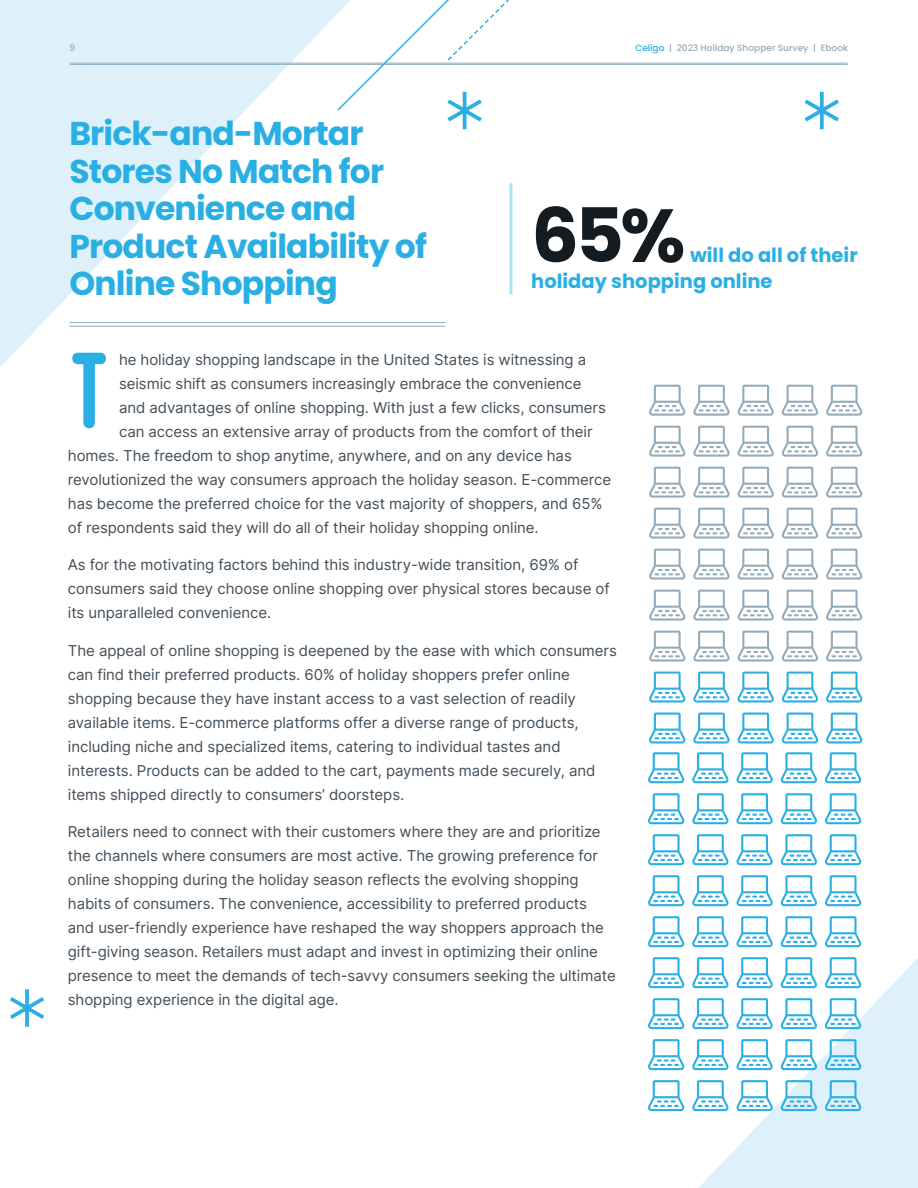
<style>
.page{position:relative;width:918px;height:1188px;background:#fff}
.page>*{position:absolute;margin:0;border:0;box-sizing:border-box;transform-origin:0 0}
.t1{font:700 133.5px "Finland Rounded";color:#2aafe4}
.t2{font:700 75px "Poppins";color:#141b21}
.t3{font:700 33px/37.5px "Poppins";letter-spacing:-.025em;color:#2aafe4}
.t4{font:700 19.5px/25.5px "Poppins";color:#2aafe4}
.t5{font:15px/24px "Inter";letter-spacing:-.005em;color:#424e58}
.t6{font:500 9px "Poppins";color:#93abbb}
.s1{color:#2aafe4}
</style>
<div class="page">
<hr style="left:70px;top:63px;width:777px;height:1px;background:#93abbb">
<hr style="left:70px;top:64px;width:777px;height:1px;background:#93abbb">
<svg style="left:684px;top:697px;width:234px;height:491px"></svg>
<svg style="left:0;top:0;width:418px;height:367px"></svg>
<hr style="left:69px;top:322px;width:377px;height:1px;background:#93abbb">
<hr style="left:69px;top:326px;width:377px;height:1px;background:#93abbb">
<svg style="left:805px;top:92px;width:34px;height:37px"></svg>
<svg style="left:10px;top:989px;width:34px;height:38px"></svg>
<svg style="left:336px;top:0;width:460px;height:129px"></svg>
<hr style="left:509px;top:183px;width:3px;height:111px;background:#abe0f9">
<svg style="left:649px;top:385px;width:37px;height:31px"></svg>
<svg style="left:693px;top:385px;width:37px;height:31px"></svg>
<svg style="left:737px;top:385px;width:37px;height:31px"></svg>
<svg style="left:782px;top:385px;width:36px;height:31px"></svg>
<svg style="left:826px;top:385px;width:36px;height:31px"></svg>
<svg style="left:648px;top:752px;width:36px;height:31px"></svg>
<svg style="left:692px;top:752px;width:37px;height:31px"></svg>
<svg style="left:736px;top:752px;width:37px;height:31px"></svg>
<svg style="left:781px;top:752px;width:36px;height:31px"></svg>
<svg style="left:825px;top:752px;width:36px;height:31px"></svg>
<svg style="left:649px;top:426px;width:37px;height:31px"></svg>
<svg style="left:693px;top:426px;width:37px;height:31px"></svg>
<svg style="left:737px;top:426px;width:37px;height:31px"></svg>
<svg style="left:782px;top:426px;width:36px;height:31px"></svg>
<svg style="left:826px;top:426px;width:36px;height:31px"></svg>
<svg style="left:648px;top:793px;width:36px;height:31px"></svg>
<svg style="left:692px;top:793px;width:37px;height:31px"></svg>
<svg style="left:736px;top:793px;width:37px;height:31px"></svg>
<svg style="left:781px;top:793px;width:36px;height:31px"></svg>
<svg style="left:825px;top:793px;width:36px;height:31px"></svg>
<svg style="left:649px;top:467px;width:37px;height:31px"></svg>
<svg style="left:693px;top:467px;width:37px;height:31px"></svg>
<svg style="left:737px;top:467px;width:37px;height:31px"></svg>
<svg style="left:782px;top:467px;width:36px;height:31px"></svg>
<svg style="left:826px;top:467px;width:36px;height:31px"></svg>
<svg style="left:648px;top:834px;width:36px;height:31px"></svg>
<svg style="left:692px;top:834px;width:37px;height:31px"></svg>
<svg style="left:736px;top:834px;width:37px;height:31px"></svg>
<svg style="left:781px;top:834px;width:36px;height:31px"></svg>
<svg style="left:825px;top:834px;width:36px;height:31px"></svg>
<svg style="left:649px;top:508px;width:37px;height:31px"></svg>
<svg style="left:693px;top:508px;width:37px;height:31px"></svg>
<svg style="left:737px;top:508px;width:37px;height:31px"></svg>
<svg style="left:782px;top:508px;width:36px;height:31px"></svg>
<svg style="left:826px;top:508px;width:36px;height:31px"></svg>
<svg style="left:648px;top:875px;width:36px;height:31px"></svg>
<svg style="left:692px;top:875px;width:37px;height:31px"></svg>
<svg style="left:736px;top:875px;width:37px;height:31px"></svg>
<svg style="left:781px;top:875px;width:36px;height:31px"></svg>
<svg style="left:825px;top:875px;width:36px;height:31px"></svg>
<svg style="left:649px;top:549px;width:37px;height:31px"></svg>
<svg style="left:693px;top:549px;width:37px;height:31px"></svg>
<svg style="left:737px;top:549px;width:37px;height:31px"></svg>
<svg style="left:782px;top:549px;width:36px;height:31px"></svg>
<svg style="left:826px;top:549px;width:36px;height:31px"></svg>
<svg style="left:648px;top:916px;width:36px;height:31px"></svg>
<svg style="left:692px;top:916px;width:37px;height:31px"></svg>
<svg style="left:736px;top:916px;width:37px;height:31px"></svg>
<svg style="left:781px;top:916px;width:36px;height:31px"></svg>
<svg style="left:825px;top:916px;width:36px;height:31px"></svg>
<svg style="left:649px;top:590px;width:37px;height:31px"></svg>
<svg style="left:693px;top:590px;width:37px;height:31px"></svg>
<svg style="left:737px;top:590px;width:37px;height:31px"></svg>
<svg style="left:782px;top:590px;width:36px;height:31px"></svg>
<svg style="left:826px;top:590px;width:36px;height:31px"></svg>
<svg style="left:648px;top:957px;width:36px;height:31px"></svg>
<svg style="left:692px;top:957px;width:37px;height:31px"></svg>
<svg style="left:736px;top:957px;width:37px;height:31px"></svg>
<svg style="left:781px;top:957px;width:36px;height:31px"></svg>
<svg style="left:825px;top:957px;width:36px;height:31px"></svg>
<svg style="left:649px;top:631px;width:37px;height:31px"></svg>
<svg style="left:693px;top:631px;width:37px;height:31px"></svg>
<svg style="left:737px;top:631px;width:37px;height:31px"></svg>
<svg style="left:782px;top:631px;width:36px;height:31px"></svg>
<svg style="left:826px;top:631px;width:36px;height:31px"></svg>
<svg style="left:648px;top:998px;width:36px;height:31px"></svg>
<svg style="left:692px;top:998px;width:37px;height:31px"></svg>
<svg style="left:736px;top:998px;width:37px;height:31px"></svg>
<svg style="left:781px;top:998px;width:36px;height:31px"></svg>
<svg style="left:825px;top:998px;width:36px;height:31px"></svg>
<svg style="left:649px;top:672px;width:37px;height:31px"></svg>
<svg style="left:693px;top:672px;width:37px;height:31px"></svg>
<svg style="left:737px;top:672px;width:37px;height:31px"></svg>
<svg style="left:782px;top:672px;width:36px;height:31px"></svg>
<svg style="left:826px;top:672px;width:36px;height:31px"></svg>
<svg style="left:648px;top:1039px;width:36px;height:31px"></svg>
<svg style="left:692px;top:1039px;width:37px;height:31px"></svg>
<svg style="left:736px;top:1039px;width:37px;height:31px"></svg>
<svg style="left:781px;top:1039px;width:36px;height:31px"></svg>
<svg style="left:825px;top:1039px;width:36px;height:31px"></svg>
<svg style="left:649px;top:713px;width:37px;height:31px"></svg>
<svg style="left:693px;top:713px;width:37px;height:31px"></svg>
<svg style="left:737px;top:713px;width:37px;height:31px"></svg>
<svg style="left:782px;top:713px;width:36px;height:31px"></svg>
<svg style="left:826px;top:713px;width:36px;height:31px"></svg>
<svg style="left:648px;top:1080px;width:36px;height:31px"></svg>
<svg style="left:692px;top:1080px;width:37px;height:31px"></svg>
<svg style="left:736px;top:1080px;width:37px;height:31px"></svg>
<svg style="left:781px;top:1080px;width:36px;height:31px"></svg>
<svg style="left:825px;top:1080px;width:36px;height:31px"></svg>
<p class="t6" style="left:69px;top:43px;width:7px">9</p>
<p class="t6" style="left:635px;top:43px;width:214px"><span class="s1">Celigo</span> | 2023 Holiday Shopper Survey | Ebook</p>
<h3 class="t3" style="left:69px;top:115px;width:359px">Brick-and-Mortar<br>Stores No Match for<br>Convenience and<br>Product Availability of<br>Online Shopping</h3>
<h2 class="t2" style="left:531px;top:192px;width:156px">65%</h2>
<h3 class="t4" style="left:531px;top:243px;width:328px;text-indent:159px">will do all of their holiday shopping online</h3>
<h1 class="t1" style="left:68px;top:330px;width:45px">T</h1>
<p class="t5" style="left:119px;top:347px;width:469px">he holiday shopping landscape in the United States is witnessing a</p>
<p class="t5" style="left:119px;top:371px;width:464px">seismic shift as consumers increasingly embrace the convenience</p>
<p class="t5" style="left:119px;top:395px;width:488px">and advantages of online shopping. With just a few clicks, consumers</p>
<p class="t5" style="left:119px;top:419px;width:475px">can access an extensive array of products from the comfort of their</p>
<p class="t5" style="left:68px;top:443px;width:505px">homes. The freedom to shop anytime, anywhere, and on any device has</p>
<p class="t5" style="left:68px;top:467px;width:545px">revolutionized the way consumers approach the holiday season. E-commerce</p>
<p class="t5" style="left:68px;top:491px;width:536px">has become the preferred choice for the vast majority of shoppers, and 65%</p>
<p class="t5" style="left:68px;top:515px;width:472px">of respondents said they will do all of their holiday shopping online.</p>
<p class="t5" style="left:68px;top:553px;width:543px">As for the motivating factors behind this industry-wide transition, 69% of consumers said they choose online shopping over physical stores because of its unparalleled convenience.</p>
<p class="t5" style="left:68px;top:638px;width:551px">The appeal of online shopping is deepened by the ease with which consumers can find their preferred products. 60% of holiday shoppers prefer online shopping because they have instant access to a vast selection of readily available items. E-commerce platforms offer a diverse range of products, including niche and specialized items, catering to individual tastes and interests. Products can be added to the cart, payments made securely, and items shipped directly to consumers’ doorsteps.</p>
<p class="t5" style="left:68px;top:820px;width:549px">Retailers need to connect with their customers where they are and prioritize the channels where consumers are most active. The growing preference for online shopping during the holiday season reflects the evolving shopping habits of consumers. The convenience, accessibility to preferred products and user-friendly experience have reshaped the way shoppers approach the gift-giving season. Retailers must adapt and invest in optimizing their online presence to meet the demands of tech-savvy consumers seeking the ultimate shopping experience in the digital age.</p>
</div>
